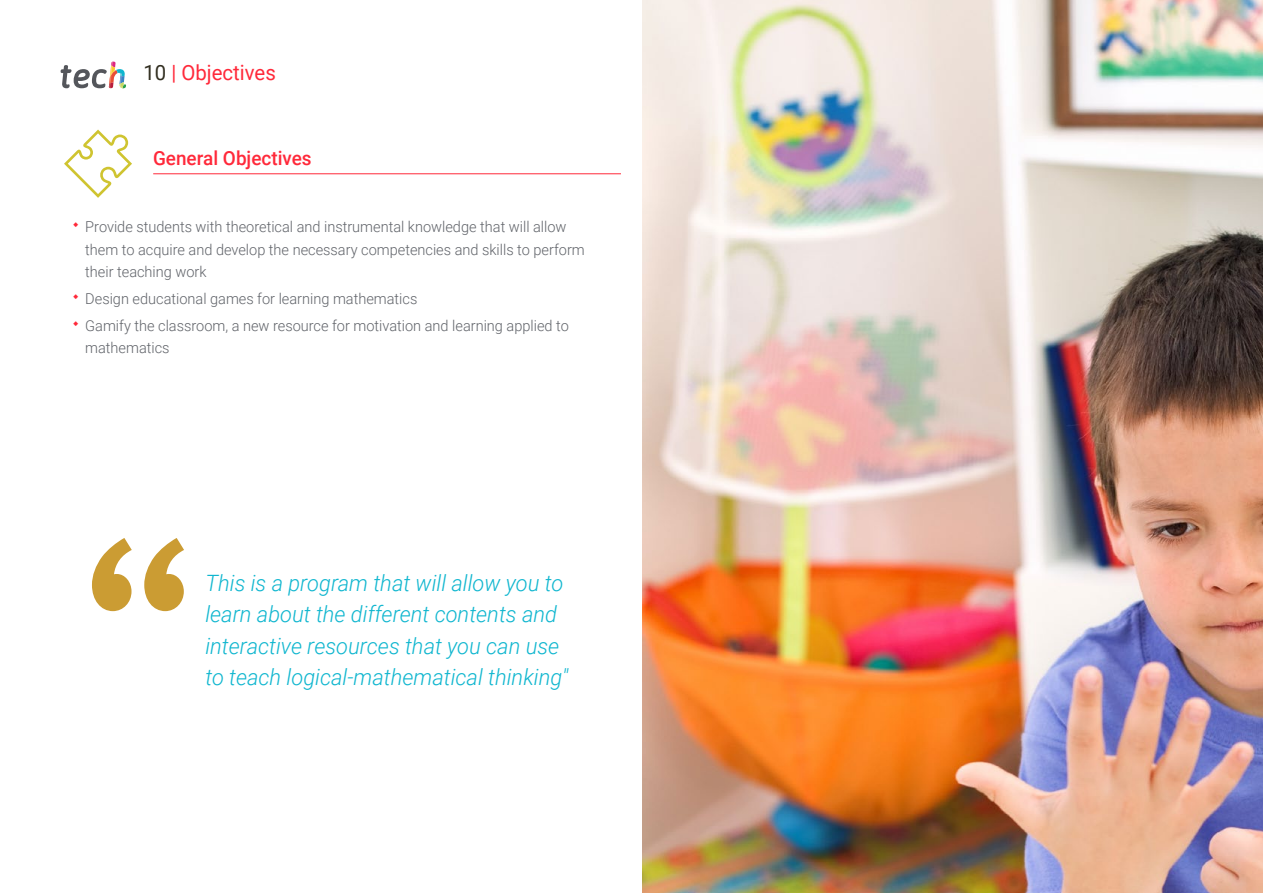
<style>
.page{position:relative;width:1263px;height:893px;background:#fff}
.page>*{position:absolute;margin:0;border:0;box-sizing:border-box;transform-origin:0 0}
.t1{font:italic 300 22.5px/31.5px "Roboto";color:#0fb6cf}
.t2{font:21px "Roboto";color:#ff293a}
.t3{font:500 19.5px "Roboto";color:#ff293a}
.t4{font:300 15px/22.5px "Roboto";color:#61646a}
.s1{color:#312e20}
</style>
<div class="page">
<hr style="left:153px;top:173px;width:468px;height:1px;background:#ff293a">
<svg style="left:64px;top:130px;width:68px;height:68px"></svg>
<img style="left:642px;top:0;width:621px;height:893px">
<svg style="left:61px;top:62px;width:65px;height:27px"></svg>
<svg style="left:92px;top:538px;width:92px;height:73px"></svg>
<h2 class="t2" style="left:144px;top:57px;width:134px"><span class="s1">10</span> | Objectives</h2>
<h3 class="t3" style="left:153px;top:144px;width:160px">General Objectives</h3>
<p class="t4" style="left:85px;top:215px;width:501px">Provide students with theoretical and instrumental knowledge that will allow them to acquire and develop the necessary competencies and skills to perform their teaching work</p>
<p class="t4" style="left:85px;top:285px;width:485px;line-height:26.7px">Design educational games for learning mathematics<br>Gamify the classroom, a new resource for motivation and learning applied to</p>
<p class="t4" style="left:85px;top:336px;width:86px">mathematics</p>
<h1 class="t1" style="left:205px;top:566px;width:365px">This is a program that will allow you to learn about the different contents and interactive resources that you can use to teach logical-mathematical thinking"</h1>
</div>
